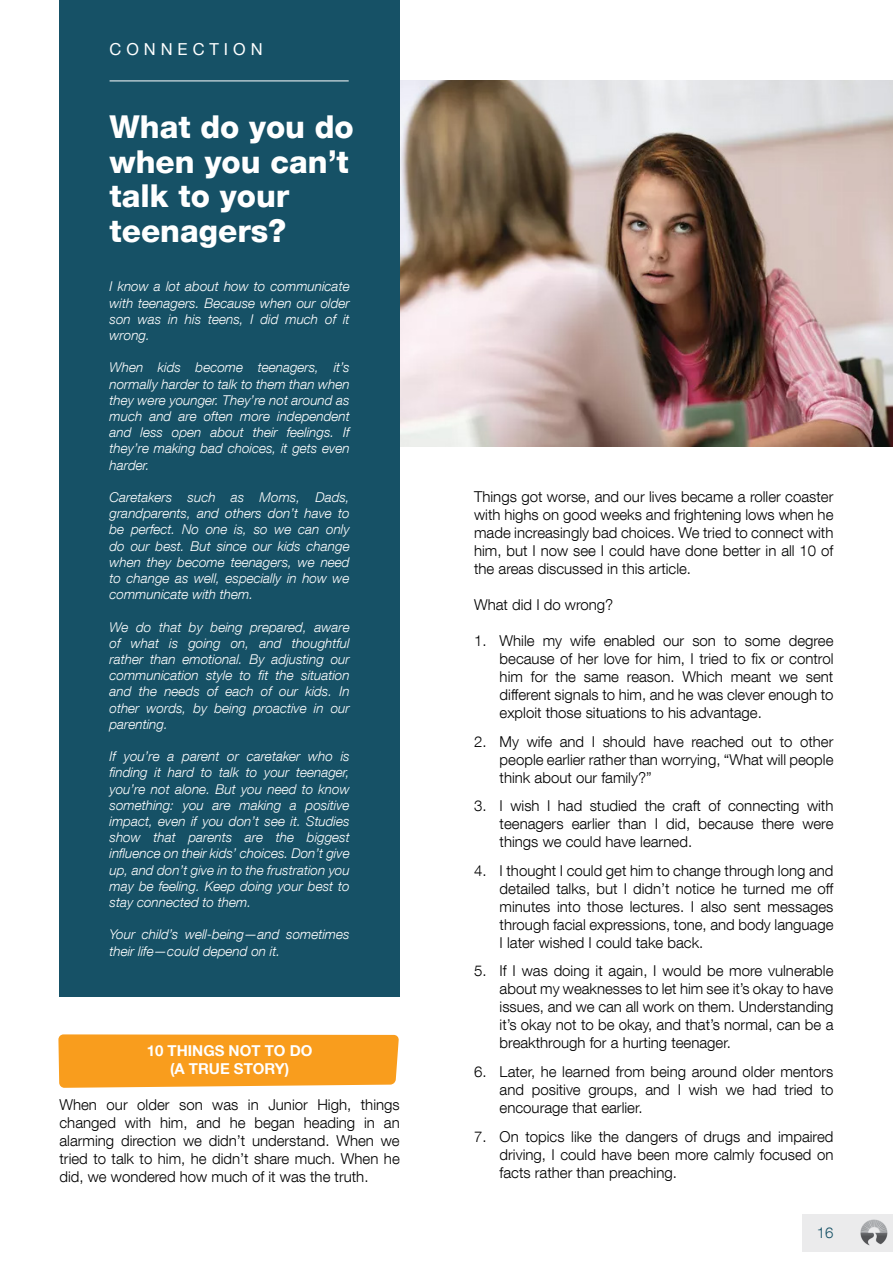
<style>
.page{position:relative;width:893px;height:1263px;background:#fff}
.page>*{position:absolute;margin:0;border:0;box-sizing:border-box;transform-origin:0 0}
.t1{font:800 31.5px/34.5px "Helvetica Neue LT Com";color:#fff}
.t2{font:16.5px "Helvetica Neue LT Com";letter-spacing:.3em;color:#fff}
.t3{font:300 15px/18px "Helvetica Neue LT Com";color:#000;text-align:justify}
.t4{font:700 15px/18px "Helvetica Neue LT Com";color:#fff;text-align:center}
.t5{font:300 15px "Helvetica Neue LT Com";color:#165166}
.t6{font:italic 300 13.5px/16.2px "Helvetica Neue LT Com";color:#fff;text-align:justify}
</style>
<div class="page">
<img style="left:400px;top:81px;width:493px;height:366px">
<div style="left:60px;top:0;width:340px;height:997px;background:#165166"></div>
<svg style="left:58px;top:1034px;width:341px;height:54px;background:#f9a229"></svg>
<hr style="left:110px;top:81px;width:239px;height:1px;background:#fff">
<div style="left:802px;top:1213px;width:91px;height:38px;background:#ebebec"></div>
<img style="left:860px;top:1219px;width:27px;height:27px">
<p class="t2" style="left:110px;top:39px;width:155px">CONNECTION</p>
<h1 class="t1" style="left:110px;top:110px;width:246px">What do you do when you can’t talk to your teenagers?</h1>
<p class="t6" style="left:110px;top:278px;width:242px">I know a lot about how to communicate with teenagers. Because when our older son was in his teens, I did much of it wrong.</p>
<p class="t6" style="left:110px;top:359px;width:242px">When kids become teenagers, it’s normally harder to talk to them than when they were younger. They’re not around as much and are often more independent and less open about their feelings. If they’re making bad choices, it gets even harder.</p>
<p class="t6" style="left:110px;top:489px;width:242px">Caretakers such as Moms, Dads, grandparents, and others don’t have to be perfect. No one is, so we can only do our best. But since our kids change when they become teenagers, we need to change as well, especially in how we communicate with them.</p>
<p class="t6" style="left:110px;top:618px;width:242px">We do that by being prepared, aware of what is going on, and thoughtful rather than emotional. By adjusting our communication style to fit the situation and the needs of each of our kids. In other words, by being proactive in our parenting.</p>
<p class="t6" style="left:110px;top:748px;width:242px">If you’re a parent or caretaker who is finding it hard to talk to your teenager, you’re not alone. But you need to know something: you are making a positive impact, even if you don’t see it. Studies show that parents are the biggest influence on their kids’ choices. Don’t give up, and don’t give in to the frustration you may be feeling. Keep doing your best to stay connected to them.</p>
<p class="t6" style="left:110px;top:926px;width:242px">Your child’s well-being—and sometimes their life—could depend on it.</p>
<p class="t4" style="left:147px;top:1041px;width:167px">10 THINGS NOT TO DO (A TRUE STORY)</p>
<p class="t3" style="left:60px;top:1095px;width:342px">When our older son was in Junior High, things changed with him, and he began heading in an alarming direction we didn’t understand. When we tried to talk to him, he didn’t share much. When he did, we wondered how much of it was the truth.</p>
<p class="t3" style="left:474px;top:487px;width:361px">Things got worse, and our lives became a roller coaster with highs on good weeks and frightening lows when he made increasingly bad choices. We tried to connect with him, but I now see I could have done better in all 10 of the areas discussed in this article.</p>
<p class="t3" style="left:474px;top:595px;width:141px">What did I do wrong?</p>
<p class="t3" style="left:500px;top:631px;width:335px;text-indent:-26px">1. While my wife enabled our son to some degree because of her love for him, I tried to fix or control him for the same reason. Which meant we sent different signals to him, and he was clever enough to exploit those situations to his advantage.</p>
<p class="t3" style="left:500px;top:732px;width:335px;text-indent:-26px">2. My wife and I should have reached out to other people earlier rather than worrying, “What will people think about our family?”</p>
<p class="t3" style="left:500px;top:796px;width:335px;text-indent:-26px">3. I wish I had studied the craft of connecting with teenagers earlier than I did, because there were things we could have learned.</p>
<p class="t3" style="left:500px;top:861px;width:335px;text-indent:-26px">4. I thought I could get him to change through long and detailed talks, but I didn’t notice he turned me off minutes into those lectures. I also sent messages through facial expressions, tone, and body language I later wished I could take back.</p>
<p class="t3" style="left:500px;top:962px;width:335px;text-indent:-26px">5. If I was doing it again, I would be more vulnerable about my weaknesses to let him see it’s okay to have issues, and we can all work on them. Understanding it’s okay not to be okay, and that’s normal, can be a breakthrough for a hurting teenager.</p>
<p class="t3" style="left:500px;top:1062px;width:335px;text-indent:-26px">6. Later, he learned from being around older mentors and positive groups, and I wish we had tried to encourage that earlier.</p>
<p class="t3" style="left:500px;top:1127px;width:335px;text-indent:-26px">7. On topics like the dangers of drugs and impaired driving, I could have been more calmly focused on facts rather than preaching.</p>
<p class="t5" style="left:817px;top:1223px;width:18px">16</p>
</div>
